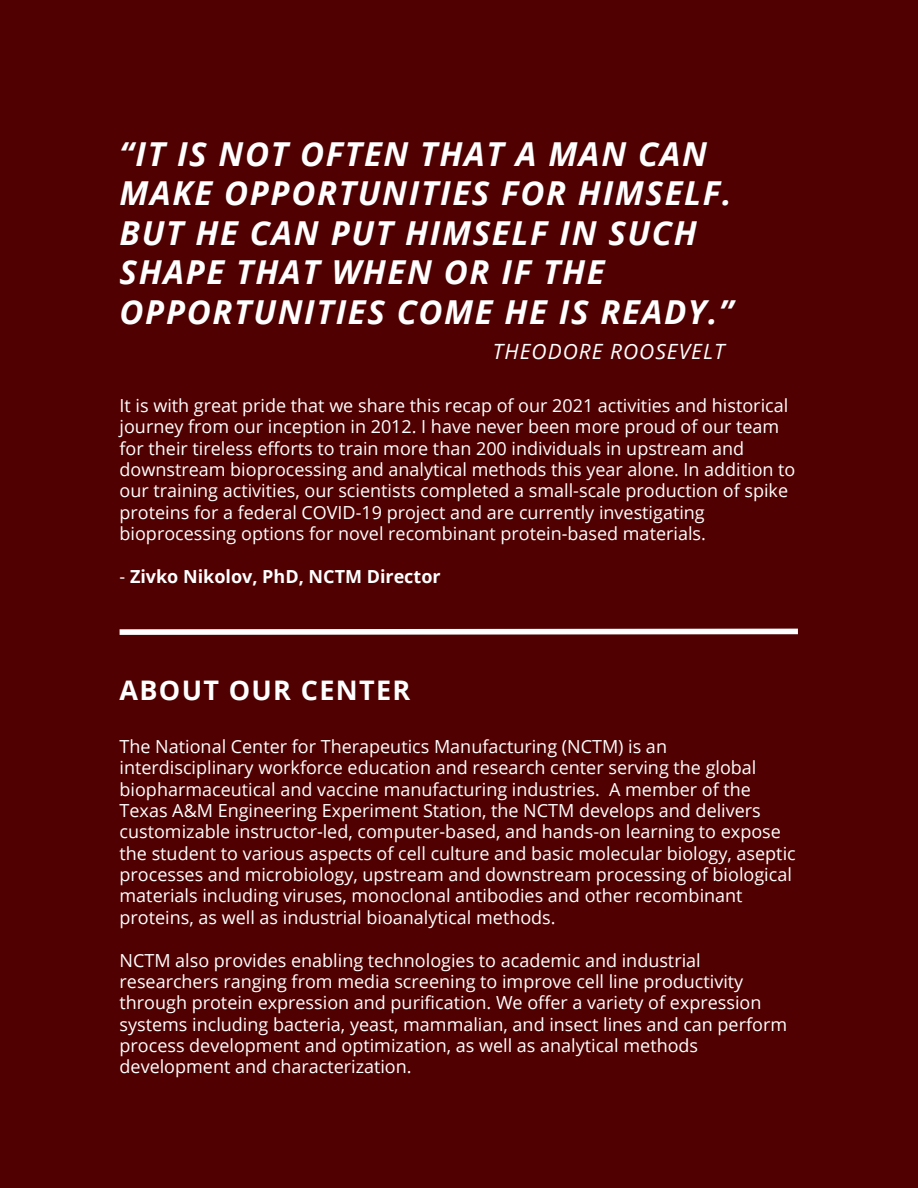
<style>
.page{position:relative;width:918px;height:1188px;background:#500000}
.page>*{position:absolute;margin:0;border:0;box-sizing:border-box;transform-origin:0 0}
.t1{font:italic 700 33px/39.3px "Open Sans";letter-spacing:.05em;color:#fff}
.t2{font:700 27px "Open Sans";letter-spacing:.05em;color:#fff}
.t3{font:italic 21px "Open Sans";letter-spacing:.05em;color:#fff}
.t4{font:18px/21.3px "Open Sans";color:#fff}
.t5{font:700 18px "Open Sans";color:#fff}
.s1{font-weight:400}
</style>
<div class="page">
<svg style="left:119px;top:628px;width:679px;height:7px;background:#dccccc"></svg>
<h1 class="t1" style="left:120px;top:134px;width:615px">“IT IS NOT OFTEN THAT A MAN CAN<br>MAKE OPPORTUNITIES FOR HIMSELF.<br>BUT HE CAN PUT HIMSELF IN SUCH<br>SHAPE THAT WHEN OR IF THE<br>OPPORTUNITIES COME HE IS READY.”</h1>
<h1 class="t3" style="left:493px;top:336px;width:233px">THEODORE ROOSEVELT</h1>
<p class="t4" style="left:120px;top:394px;width:677px">It is with great pride that we share this recap of our 2021 activities and historical journey from our inception in 2012. I have never been more proud of our team for their tireless efforts to train more than 200 individuals in upstream and downstream bioprocessing and analytical methods this year alone. In addition to our training activities, our scientists completed a small-scale production of spike proteins for a federal COVID-19 project and are currently investigating bioprocessing options for novel recombinant protein-based materials.</p>
<p class="t5" style="left:120px;top:564px;width:323px"><span class="s1">-</span> Zivko Nikolov, PhD, NCTM Director</p>
<h1 class="t2" style="left:120px;top:671px;width:292px">ABOUT OUR CENTER</h1>
<p class="t4" style="left:120px;top:735px;width:678px">The National Center for Therapeutics Manufacturing (NCTM) is an interdisciplinary workforce education and research center serving the global biopharmaceutical and vaccine manufacturing industries. A member of the Texas A&amp;M Engineering Experiment Station, the NCTM develops and delivers customizable instructor-led, computer-based, and hands-on learning to expose the student to various aspects of cell culture and basic molecular biology, aseptic processes and microbiology, upstream and downstream processing of biological materials including viruses, monoclonal antibodies and other recombinant proteins, as well as industrial bioanalytical methods.</p>
<p class="t4" style="left:120px;top:949px;width:669px">NCTM also provides enabling technologies to academic and industrial researchers ranging from media screening to improve cell line productivity through protein expression and purification. We offer a variety of expression systems including bacteria, yeast, mammalian, and insect lines and can perform process development and optimization, as well as analytical methods development and characterization.</p>
</div>
